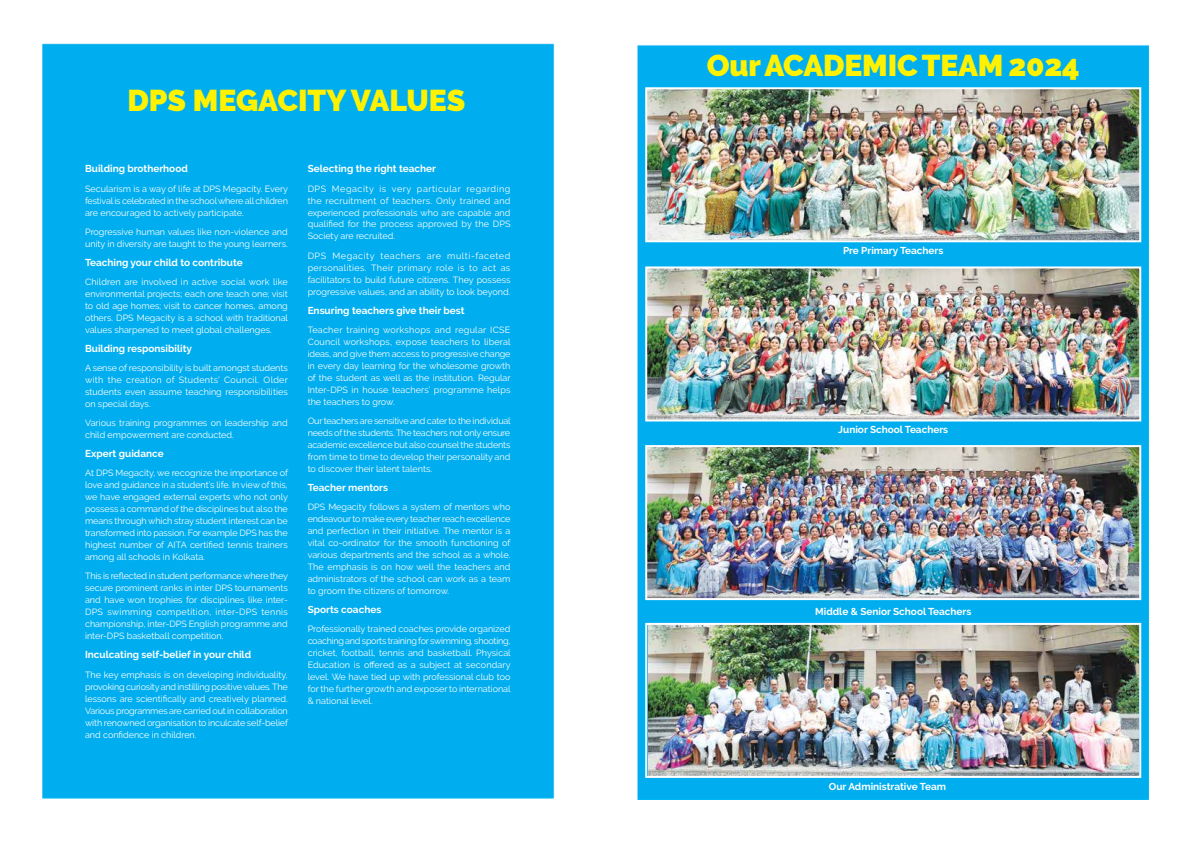
<style>
.page{position:relative;width:1191px;height:842px;background:#fff}
.page>*{position:absolute;margin:0;border:0;box-sizing:border-box;transform-origin:0 0}
.t1{font:900 30px "Raleway";letter-spacing:-.005em;color:#fff200}
.t2{font:700 10px "Raleway";color:#fff}
.t3{font:9px/12px "Raleway";color:#fff;text-align:justify}
</style>
<div class="page">
<img style="left:42px;top:43px;width:1107px;height:757px">
<img style="left:648px;top:90px;width:490px;height:149px">
<div style="left:645px;top:87px;width:496px;height:155px;border:2px solid #fff"></div>
<img style="left:648px;top:269px;width:490px;height:149px">
<div style="left:645px;top:266px;width:496px;height:155px;border:2px solid #fff"></div>
<img style="left:648px;top:448px;width:490px;height:149px">
<div style="left:645px;top:445px;width:496px;height:155px;border:2px solid #fff"></div>
<img style="left:648px;top:626px;width:490px;height:149px">
<div style="left:645px;top:623px;width:496px;height:155px;border:2px solid #fff"></div>
<h1 class="t1" style="left:127px;top:83px;width:339px">DPS MEGACITY VALUES</h1>
<p class="t2" style="left:85px;top:163px;width:104px">Building brotherhood</p>
<p class="t3" style="left:85px;top:182px;width:204px">Secularism is a way of life at DPS Megacity. Every festival is celebrated in the school where all children are encouraged to actively participate.</p>
<p class="t3" style="left:85px;top:225px;width:204px">Progressive human values like non-violence and unity in diversity are taught to the young learners.</p>
<p class="t2" style="left:85px;top:256px;width:159px">Teaching your child to contribute</p>
<p class="t3" style="left:85px;top:276px;width:204px">Children are involved in active social work like environmental projects; each one teach one; visit to old age homes; visit to cancer homes, among others. DPS Megacity is a school with traditional values sharpened to meet global challenges.</p>
<p class="t2" style="left:85px;top:343px;width:108px">Building responsibility</p>
<p class="t3" style="left:85px;top:362px;width:204px">A sense of responsibility is built amongst students with the creation of Students’ Council. Older students even assume teaching responsibilities on special days.</p>
<p class="t3" style="left:85px;top:417px;width:204px">Various training programmes on leadership and child empowerment are conducted.</p>
<p class="t2" style="left:85px;top:448px;width:80px">Expert guidance</p>
<p class="t3" style="left:85px;top:467px;width:204px">At DPS Megacity, we recognize the importance of love and guidance in a student’s life. In view of this, we have engaged external experts who not only possess a command of the disciplines but also the means through which stray student interest can be transformed into passion. For example DPS has the highest number of AITA certified tennis trainers among all schools in Kolkata.</p>
<p class="t3" style="left:85px;top:570px;width:204px">This is reflected in student performance where they secure prominent ranks in inter DPS tournaments and have won trophies for disciplines like inter-DPS swimming competition, inter-DPS tennis championship, inter-DPS English programme and inter-DPS basketball competition.</p>
<p class="t2" style="left:85px;top:649px;width:168px">Inculcating self-belief in your child</p>
<p class="t3" style="left:85px;top:668px;width:204px">The key emphasis is on developing individuality, provoking curiosity and instilling positive values. The lessons are scientifically and creatively planned.<br>Various programmes are carried out in collaboration with renowned organisation to inculcate self-belief and confidence in children.</p>
<p class="t2" style="left:308px;top:163px;width:130px">Selecting the right teacher</p>
<p class="t3" style="left:308px;top:182px;width:204px">DPS Megacity is very particular regarding the recruitment of teachers. Only trained and experienced professionals who are capable and qualified for the process approved by the DPS Society are recruited.</p>
<p class="t3" style="left:308px;top:249px;width:204px">DPS Megacity teachers are multi-faceted personalities. Their primary role is to act as facilitators to build future citizens. They possess progressive values, and an ability to look beyond.</p>
<p class="t2" style="left:308px;top:304px;width:158px">Ensuring teachers give their best</p>
<p class="t3" style="left:308px;top:324px;width:204px">Teacher training workshops and regular ICSE Council workshops, expose teachers to liberal ideas, and give them access to progressive change in every day learning for the wholesome growth of the student as well as the institution. Regular Inter-DPS in house teachers’ programme helps the teachers to grow.</p>
<p class="t3" style="left:308px;top:415px;width:204px">Our teachers are sensitive and cater to the individual needs of the students. The teachers not only ensure academic excellence but also counsel the students from time to time to develop their personality and to discover their latent talents.</p>
<p class="t2" style="left:308px;top:482px;width:82px">Teacher mentors</p>
<p class="t3" style="left:308px;top:501px;width:204px">DPS Megacity follows a system of mentors who endeavour to make every teacher reach excellence and perfection in their initiative. The mentor is a vital co-ordinator for the smooth functioning of various departments and the school as a whole.<br>The emphasis is on how well the teachers and administrators of the school can work as a team to groom the citizens of tomorrow.</p>
<p class="t2" style="left:308px;top:604px;width:75px">Sports coaches</p>
<p class="t3" style="left:308px;top:623px;width:204px">Professionally trained coaches provide organized coaching and sports training for swimming, shooting, cricket, football, tennis and basketball. Physical Education is offered as a subject at secondary level. We have tied up with professional club too for the further growth and exposer to international &amp; national level.</p>
<h1 class="t1" style="left:706px;top:48px;width:374px">Our ACADEMIC TEAM 2024</h1>
<p class="t2" style="left:843px;top:245px;width:102px">Pre Primary Teachers</p>
<p class="t2" style="left:838px;top:424px;width:111px">Junior School Teachers</p>
<p class="t2" style="left:815px;top:605px;width:158px">Middle &amp; Senior School Teachers</p>
<p class="t2" style="left:829px;top:780px;width:119px">Our Administrative Team</p>
</div>
